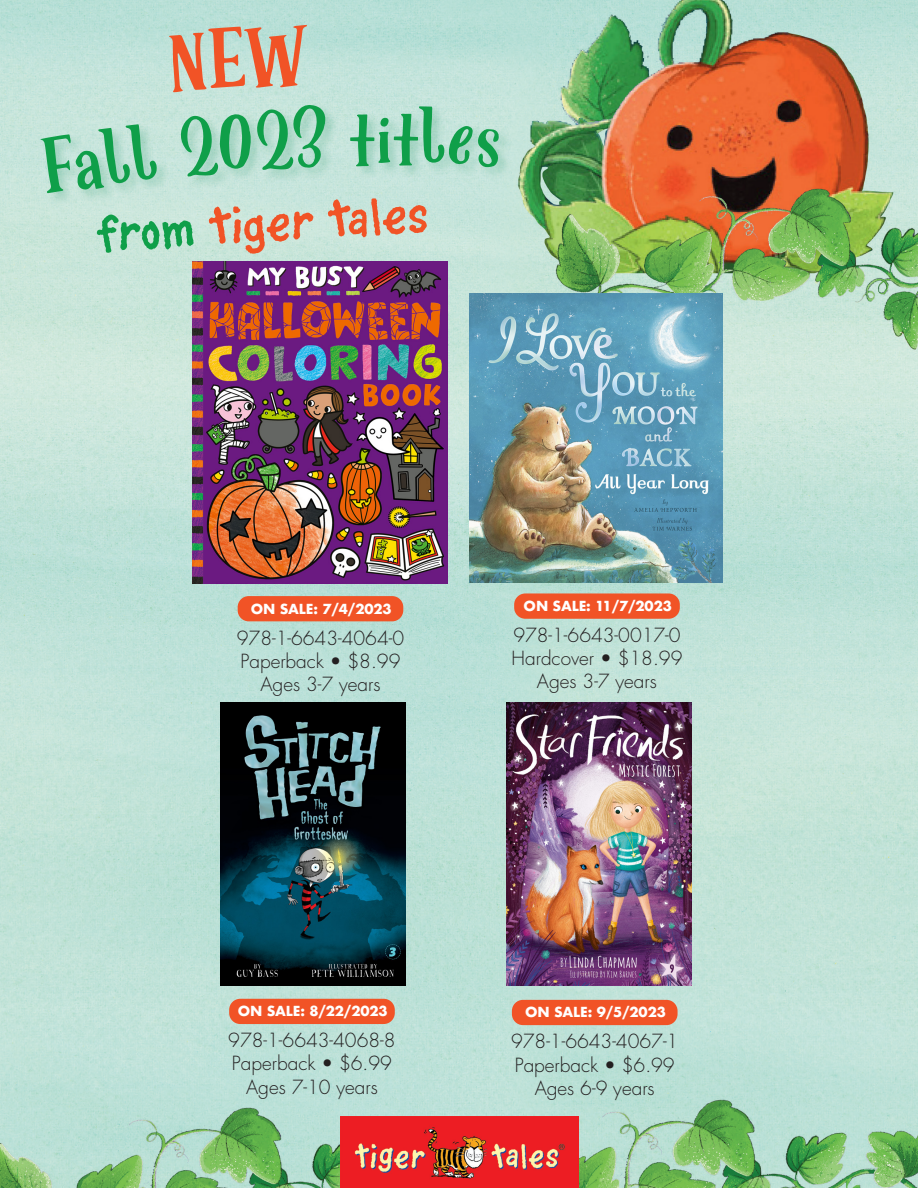
<style>
.page{position:relative;width:918px;height:1188px;background:#fff}
.page>*{position:absolute;margin:0;border:0;box-sizing:border-box;transform-origin:0 0}
.t1{font:76.5px "Tarot";color:#0f9f49}
.t2{font:500 46.8px "Piggywiggy";color:#f15326;scale:1.05 1}
.t3{font:300 18.9px "Futura";color:#231f20}
.t4{font:700 13.5px "Futura";letter-spacing:-.01em;color:#fff}
.s1{color:#0f9f49}
</style>
<div class="page">
<img style="left:0;top:0;width:918px;height:1188px">
<img style="left:340px;top:1116px;width:239px;height:72px">
<img style="left:193px;top:261px;width:254px;height:322px">
<div style="left:238px;top:596px;width:165px;height:25px;background:#f15326;border-radius:11px"></div>
<img style="left:469px;top:293px;width:254px;height:290px">
<div style="left:514px;top:593px;width:166px;height:26px;background:#f15326;border-radius:11px"></div>
<img style="left:221px;top:702px;width:185px;height:283px">
<img style="left:506px;top:703px;width:185px;height:283px">
<div style="left:229px;top:999px;width:166px;height:25px;background:#f15326;border-radius:11px"></div>
<div style="left:512px;top:1000px;width:166px;height:25px;background:#f15326;border-radius:11px"></div>
<div style="left:39px;top:103px;width:474px;height:104px;background:#00844a;opacity:.22"></div>
<svg style="left:167px;top:24px;width:144px;height:69px;background:#bfe2d9"></svg>
<svg style="left:38px;top:123px;width:120px;height:70px;background:#bcdfd3"></svg>
<svg style="left:177px;top:103px;width:151px;height:75px;background:#bbdfd3"></svg>
<svg style="left:350px;top:114px;width:40px;height:52px;background:#baded2"></svg>
<svg style="left:448px;top:125px;width:52px;height:42px;background:#b7ddd1"></svg>
<h1 class="t1" style="left:393px;top:90px;width:55px">tl</h1>
<p class="t2" style="left:95px;top:211px;width:320px;rotate:-3deg"><span class="s1">from</span> tiger tales</p>
<p class="t4" style="left:251px;top:599px;width:142px">ON SALE: 7/4/2023</p>
<p class="t3" style="left:237px;top:626px;width:169px">978-1-6643-4064-0</p>
<p class="t3" style="left:240px;top:649px;width:162px">Paperback • $8.99</p>
<p class="t3" style="left:260px;top:672px;width:122px">Ages 3-7 years</p>
<p class="t4" style="left:524px;top:596px;width:150px">ON SALE: 11/7/2023</p>
<p class="t3" style="left:513px;top:623px;width:169px">978-1-6643-0017-0</p>
<p class="t3" style="left:512px;top:646px;width:172px">Hardcover • $18.99</p>
<p class="t3" style="left:537px;top:669px;width:122px">Ages 3-7 years</p>
<p class="t4" style="left:238px;top:1001px;width:151px">ON SALE: 8/22/2023</p>
<p class="t3" style="left:228px;top:1028px;width:169px">978-1-6643-4068-8</p>
<p class="t3" style="left:232px;top:1051px;width:162px">Paperback • $6.99</p>
<p class="t3" style="left:246px;top:1075px;width:133px">Ages 7-10 years</p>
<p class="t4" style="left:525px;top:1003px;width:142px">ON SALE: 9/5/2023</p>
<p class="t3" style="left:511px;top:1029px;width:169px">978-1-6643-4067-1</p>
<p class="t3" style="left:515px;top:1052px;width:162px">Paperback • $6.99</p>
<p class="t3" style="left:535px;top:1076px;width:122px">Ages 6-9 years</p>
</div>
